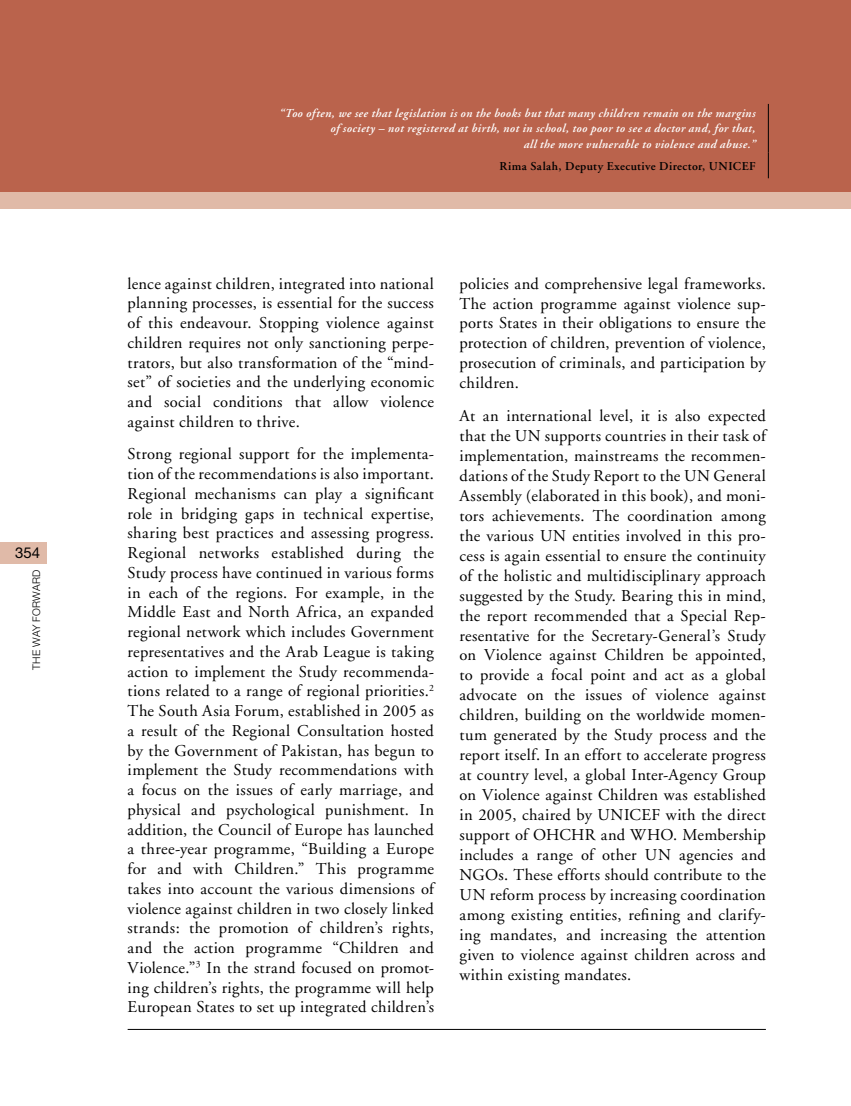
<style>
.page{position:relative;width:851px;height:1106px;background:#fff}
.page>*{position:absolute;margin:0;border:0;box-sizing:border-box;transform-origin:0 0}
.t1{font:16.5px/19.8px "Adobe Garamond";letter-spacing:.02em;color:#000;text-align:justify}
.t2{font:15px "Helvetica Neue";color:#000}
.t3{font:italic 600 12px/15.8px "Adobe Garamond";letter-spacing:.035em;color:#fff;text-align:right}
.t4{font:600 12px "Adobe Garamond";letter-spacing:.035em;color:#000}
.t5{font:300 10.5px "Helvetica Neue";letter-spacing:.015em;color:#000}
</style>
<div class="page">
<div style="left:0;top:191px;width:850px;height:17px;background:#e0baa8"></div>
<div style="left:0;top:0;width:850px;height:191px;background:#ba634c"></div>
<div style="left:0;top:542px;width:47px;height:21px;background:#e0baa8"></div>
<hr style="left:128px;top:1029px;width:637px;height:1px;background:#000">
<hr style="left:850px;top:0;width:1px;height:191px;background:#ba634c">
<svg style="left:850px;top:191px;width:1px;height:17px"></svg>
<hr style="left:767px;top:104px;width:1px;height:48px;background:#000">
<svg style="left:767px;top:152px;width:1px;height:26px"></svg>
<p class="t2" style="left:15px;top:544px;width:10px">354</p>
<p class="t5" style="left:30px;top:669px;width:101px;rotate:-90deg">The way forward</p>
<p class="t3" style="left:279px;top:105px;width:477px">“Too often, we see that legislation is on the books but that many children remain on the margins of society – not registered at birth, not in school, too poor to see a doctor and, for that,<br>all the more vulnerable to violence and abuse.”</p>
<p class="t4" style="left:499px;top:159px;width:257px">Rima Salah, Deputy Executive Director, UNICEF</p>
<p class="t1" style="left:128px;top:274px;width:308px">lence against children, integrated into national planning processes, is essential for the success of this endeavour. Stopping violence against children requires not only sanctioning perpe&shy;trators, but also transformation of the “mind&shy;set” of societies and the underlying economic and social conditions that allow violence against children to thrive.</p>
<p class="t1" style="left:128px;top:444px;width:308px">Strong regional support for the implementa&shy;tion of the recommendations is also important.<br>Regional mechanisms can play a significant role in bridging gaps in technical expertise, sharing best practices and assessing progress.<br>Regional networks established during the Study process have continued in various forms in each of the regions. For example, in the Middle East and North Africa, an expanded regional network which includes Government representatives and the Arab League is taking action to implement the Study recommenda&shy;tions related to a range of regional priorities.<sup>2<br></sup>The South Asia Forum, established in 2005 as a result of the Regional Consultation hosted by the Government of Pakistan, has begun to implement the Study recommendations with a focus on the issues of early marriage, and physical and psychological punishment. In addition, the Council of Europe has launched a three-year programme, “Building a Europe for and with Children.” This programme takes into account the various dimensions of violence against children in two closely linked strands: the promotion of children’s rights, and the action programme “Children and Violence.”<sup>3</sup> In the strand focused on promot&shy;ing children’s rights, the programme will help European States to set up integrated children’s</p>
<p class="t1" style="left:459px;top:274px;width:308px">policies and comprehensive legal frameworks.<br>The action programme against violence sup&shy;ports States in their obligations to ensure the protection of children, prevention of violence, prosecution of criminals, and participation by children.</p>
<p class="t1" style="left:459px;top:406px;width:308px">At an international level, it is also expected that the UN supports countries in their task of implementation, mainstreams the recommen&shy;dations of the Study Report to the UN General Assembly (elaborated in this book), and moni&shy;tors achievements. The coordination among the various UN entities involved in this pro&shy;cess is again essential to ensure the continuity of the holistic and multidisciplinary approach suggested by the Study. Bearing this in mind, the report recommended that a Special Rep&shy;resentative for the Secretary-General’s Study on Violence against Children be appointed, to provide a focal point and act as a global advocate on the issues of violence against children, building on the worldwide momen&shy;tum generated by the Study process and the report itself. In an effort to accelerate progress at country level, a global Inter-Agency Group on Violence against Children was established in 2005, chaired by UNICEF with the direct support of OHCHR and WHO. Membership includes a range of other UN agencies and NGOs. These efforts should contribute to the UN reform process by increasing coordination among existing entities, refining and clarify&shy;ing mandates, and increasing the attention given to violence against children across and within existing mandates.</p>
</div>
